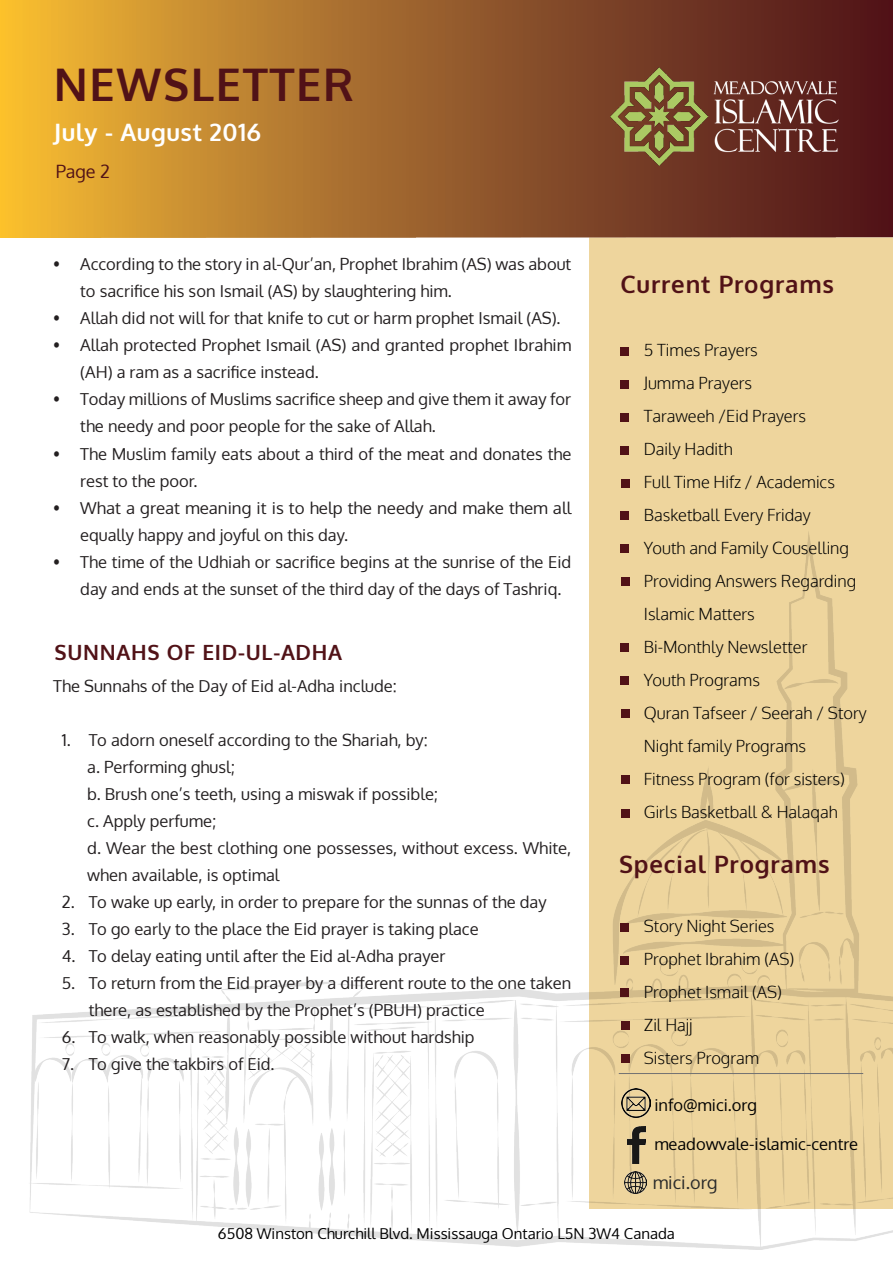
<style>
.page{position:relative;width:893px;height:1263px;background:#fff}
.page>*{position:absolute;margin:0;border:0;box-sizing:border-box;transform-origin:0 0}
.t1{font:700 45px "Oxygen";letter-spacing:.035em;color:#511217}
.t2{font:700 24px "Oxygen";letter-spacing:.035em;color:#511217}
.t3{font:700 24px "Oxygen";letter-spacing:.02em;color:#fff}
.t4{font:700 21px "Oxygen";letter-spacing:.035em;color:#511217}
.t5{font:18px "Oxygen";color:#2a2a2a}
.t6{font:18px "Oxygen";color:#511217}
.t7{font:16.5px/27px "Oxygen";color:#231f20}
.t8{font:300 16.5px/33px "Oxygen";color:#000}
.t9{font:16.5px "Oxygen";color:#000}
.t10{font:15px "Oxygen";color:#000}
</style>
<div class="page">
<div style="left:589px;top:237px;width:304px;height:972px;background:#eed59d"></div>
<img style="left:29px;top:532px;width:864px;height:717px">
<img style="left:0;top:0;width:893px;height:237px">
<img style="left:611px;top:68px;width:228px;height:97px">
<div style="left:620px;top:347px;width:9px;height:9px;background:#511217"></div>
<div style="left:620px;top:380px;width:9px;height:9px;background:#511217"></div>
<div style="left:620px;top:413px;width:9px;height:9px;background:#511217"></div>
<div style="left:620px;top:446px;width:9px;height:9px;background:#511217"></div>
<div style="left:621px;top:479px;width:9px;height:9px;background:#511217"></div>
<div style="left:620px;top:511px;width:9px;height:9px;background:#511217"></div>
<div style="left:620px;top:544px;width:9px;height:9px;background:#511217"></div>
<div style="left:621px;top:577px;width:8px;height:9px;background:#511217"></div>
<div style="left:620px;top:643px;width:9px;height:9px;background:#511217"></div>
<div style="left:620px;top:676px;width:9px;height:9px;background:#511217"></div>
<div style="left:621px;top:709px;width:8px;height:9px;background:#511217"></div>
<div style="left:621px;top:775px;width:9px;height:9px;background:#511217"></div>
<div style="left:621px;top:809px;width:9px;height:9px;background:#511217"></div>
<hr style="left:619px;top:1073px;width:244px;height:1px;background:#727272">
<img style="left:625px;top:1171px;width:22px;height:22px">
<img style="left:621px;top:1088px;width:29px;height:29px">
<img style="left:627px;top:1126px;width:18px;height:38px">
<div style="left:620px;top:923px;width:9px;height:9px;background:#511217"></div>
<div style="left:620px;top:956px;width:9px;height:8px;background:#511217"></div>
<div style="left:620px;top:988px;width:9px;height:9px;background:#511217"></div>
<div style="left:621px;top:1021px;width:9px;height:9px;background:#511217"></div>
<div style="left:621px;top:1054px;width:9px;height:9px;background:#511217"></div>
<p class="t1" style="left:54px;top:57px;width:301px">NEWSLETTER</p>
<p class="t3" style="left:54px;top:118px;width:208px">July - August 2016</p>
<p class="t6" style="left:56px;top:160px;width:56px">Page 2</p>
<p class="t7" style="left:80px;top:251px;width:492px;text-indent:-27px">• According to the story in al-Qur’an, Prophet Ibrahim (AS) was about to sacrifice his son Ismail (AS) by slaughtering him.</p>
<p class="t7" style="left:53px;top:305px;width:509px">• Allah did not will for that knife to cut or harm prophet Ismail (AS).</p>
<p class="t7" style="left:80px;top:332px;width:492px;text-indent:-27px">• Allah protected Prophet Ismail (AS) and granted prophet Ibrahim (AH) a ram as a sacrifice instead.</p>
<p class="t7" style="left:80px;top:386px;width:492px;text-indent:-27px">• Today millions of Muslims sacrifice sheep and give them it away for the needy and poor people for the sake of Allah.</p>
<p class="t7" style="left:80px;top:440px;width:492px;text-indent:-27px">• The Muslim family eats about a third of the meat and donates the rest to the poor.</p>
<p class="t7" style="left:80px;top:494px;width:493px;text-indent:-27px">• What a great meaning it is to help the needy and make them all equally happy and joyful on this day.</p>
<p class="t7" style="left:80px;top:548px;width:493px;text-indent:-27px">• The time of the Udhiah or sacrifice begins at the sunrise of the Eid day and ends at the sunset of the third day of the days of Tashriq.</p>
<p class="t4" style="left:54px;top:639px;width:289px">SUNNAHS OF EID-UL-ADHA</p>
<p class="t7" style="left:53px;top:672px;width:345px">The Sunnahs of the Day of Eid al-Adha include:</p>
<p class="t7" style="left:62px;top:726px;width:367px">1. To adorn oneself according to the Shariah, by:</p>
<p class="t7" style="left:87px;top:753px;width:149px">a. Performing ghusl;</p>
<p class="t7" style="left:87px;top:780px;width:352px">b. Brush one’s teeth, using a miswak if possible;</p>
<p class="t7" style="left:87px;top:807px;width:130px">c. Apply perfume;</p>
<p class="t7" style="left:87px;top:834px;width:486px">d. Wear the best clothing one possesses, without excess. White, when available, is optimal</p>
<p class="t7" style="left:62px;top:888px;width:486px">2. To wake up early, in order to prepare for the sunnas of the day</p>
<p class="t7" style="left:62px;top:915px;width:418px">3. To go early to the place the Eid prayer is taking place</p>
<p class="t7" style="left:62px;top:942px;width:385px">4. To delay eating until after the Eid al-Adha prayer</p>
<p class="t7" style="left:89px;top:969px;width:484px;text-indent:-27px">5. To return from the Eid prayer by a different route to the one taken there, as established by the Prophet’s (PBUH) practice</p>
<p class="t7" style="left:62px;top:1023px;width:414px">6. To walk, when reasonably possible without hardship</p>
<p class="t7" style="left:62px;top:1050px;width:214px">7. To give the takbirs of Eid.</p>
<p class="t2" style="left:620px;top:270px;width:215px">Current Programs</p>
<p class="t8" style="left:644px;top:334px;width:115px">5 Times Prayers</p>
<p class="t8" style="left:644px;top:367px;width:110px">Jumma Prayers</p>
<p class="t8" style="left:644px;top:400px;width:164px">Taraweeh /Eid Prayers</p>
<p class="t8" style="left:644px;top:433px;width:91px">Daily Hadith</p>
<p class="t8" style="left:644px;top:466px;width:193px">Full Time Hifz / Academics</p>
<p class="t8" style="left:644px;top:499px;width:168px">Basketball Every Friday</p>
<p class="t8" style="left:644px;top:532px;width:207px">Youth and Family Couselling</p>
<p class="t8" style="left:644px;top:565px;width:214px">Providing Answers Regarding<br>Islamic Matters</p>
<p class="t8" style="left:644px;top:631px;width:165px">Bi-Monthly Newsletter</p>
<p class="t8" style="left:644px;top:664px;width:118px">Youth Programs</p>
<p class="t8" style="left:644px;top:697px;width:224px">Quran Tafseer / Seerah / Story<br>Night family Programs</p>
<p class="t8" style="left:644px;top:763px;width:202px">Fitness Program (for sisters)</p>
<p class="t8" style="left:644px;top:796px;width:196px">Girls Basketball &amp; Halaqah</p>
<p class="t2" style="left:619px;top:849px;width:212px">Special Programs</p>
<p class="t8" style="left:644px;top:910px;width:132px">Story Night Series</p>
<p class="t8" style="left:644px;top:943px;width:152px">Prophet Ibrahim (AS)</p>
<p class="t8" style="left:644px;top:976px;width:140px">Prophet Ismail (AS)</p>
<p class="t8" style="left:644px;top:1009px;width:50px">Zil Hajj</p>
<p class="t8" style="left:644px;top:1042px;width:117px">Sisters Program</p>
<p class="t9" style="left:654px;top:1094px;width:104px">info@mici.org</p>
<p class="t9" style="left:654px;top:1132px;width:205px">meadowvale-islamic-centre</p>
<p class="t5" style="left:653px;top:1170px;width:66px">mici.org</p>
<p class="t10" style="left:218px;top:1223px;width:459px">6508 Winston Churchill Blvd. Mississauga Ontario L5N 3W4 Canada</p>
</div>
